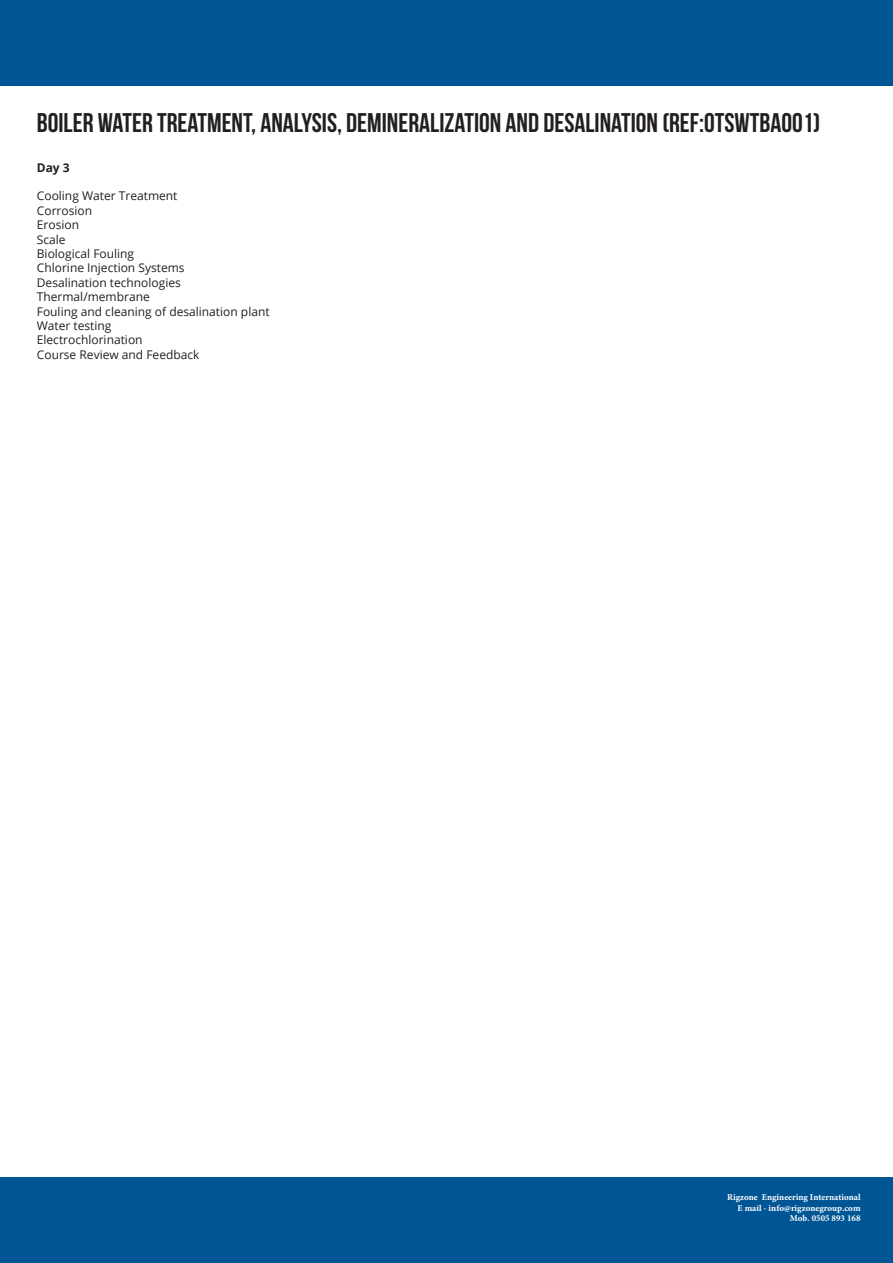
<style>
.page{position:relative;width:893px;height:1263px;background:#fff}
.page>*{position:absolute;margin:0;border:0;box-sizing:border-box;transform-origin:0 0}
.t1{font:700 27px "Bebas Neue";color:#231f20}
.t2{font:12px "Open Sans";color:#231f20}
.t3{font:700 12px "Open Sans";color:#231f20}
.t4{font:700 9px/10.5px "Minion Pro";color:#fff;text-align:right}
</style>
<div class="page">
<div style="left:0;top:1178px;width:893px;height:85px;background:#005595"></div>
<div style="left:0;top:0;width:893px;height:85px;background:#005595"></div>
<p class="t1" style="left:37px;top:108px;width:785px">BOILER WATER TREATMENT, ANALYSIS, DEMINERALIZATION AND DESALINATION (REF:OTSWTBA001)</p>
<p class="t3" style="left:37px;top:159px;width:34px">Day 3</p>
<p class="t2" style="left:37px;top:188px;width:142px">Cooling Water Treatment</p>
<p class="t2" style="left:37px;top:202px;width:57px">Corrosion</p>
<p class="t2" style="left:37px;top:217px;width:44px">Erosion</p>
<p class="t2" style="left:37px;top:231px;width:30px">Scale</p>
<p class="t2" style="left:37px;top:245px;width:99px">Biological Fouling</p>
<p class="t2" style="left:37px;top:260px;width:149px">Chlorine Injection Systems</p>
<p class="t2" style="left:37px;top:274px;width:146px">Desalination technologies</p>
<p class="t2" style="left:37px;top:289px;width:114px">Thermal/membrane</p>
<p class="t2" style="left:37px;top:303px;width:234px">Fouling and cleaning of desalination plant</p>
<p class="t2" style="left:37px;top:317px;width:76px">Water testing</p>
<p class="t2" style="left:37px;top:332px;width:107px">Electrochlorination</p>
<p class="t2" style="left:37px;top:346px;width:164px">Course Review and Feedback</p>
<p class="t4" style="left:727px;top:1192px;width:135px">Rigzone Engineering International<br>E mail - info@rigzonegroup.com<br>Mob. 0505 893 168</p>
</div>
